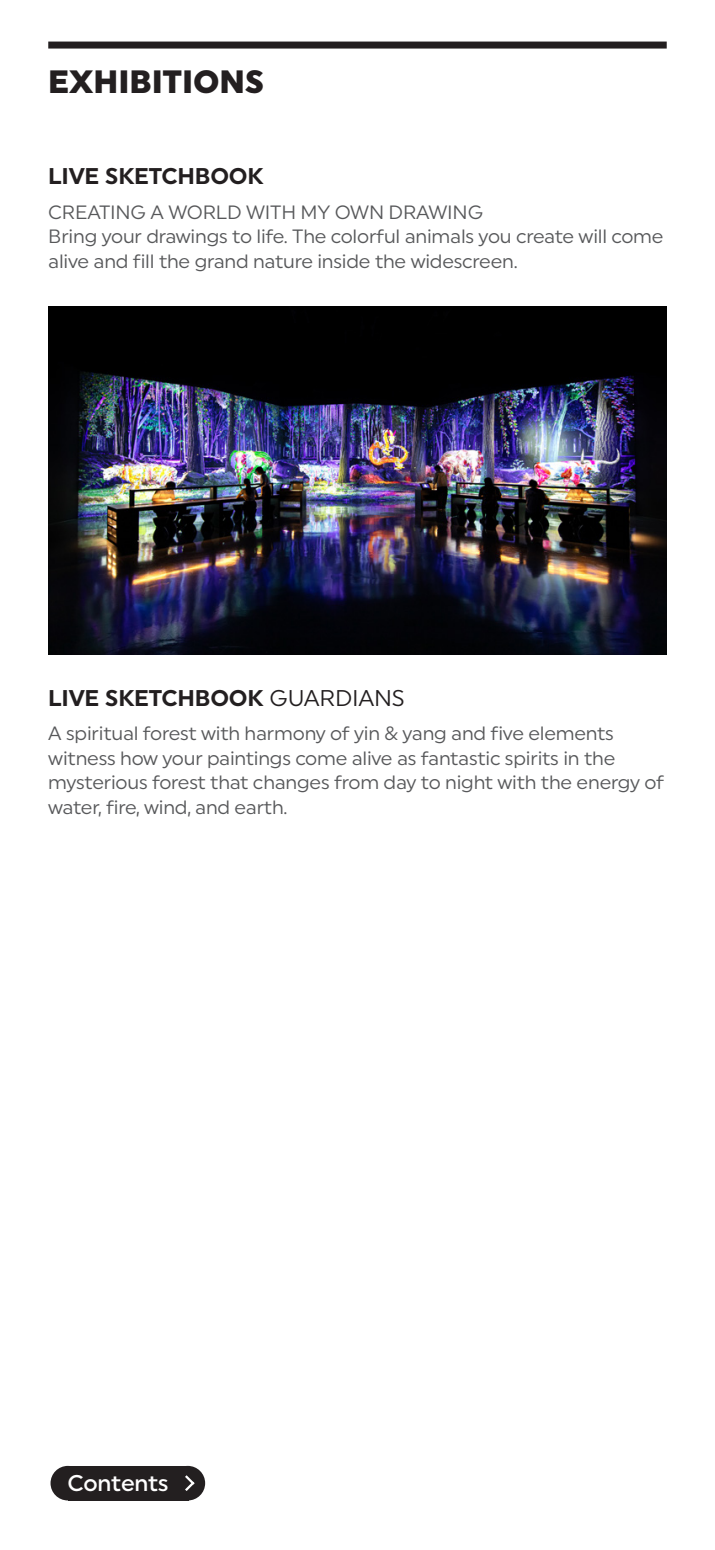
<style>
.page{position:relative;width:715px;height:1550px;background:#fff}
.page>*{position:absolute;margin:0;border:0;box-sizing:border-box;transform-origin:0 0}
.t1{font:900 32.2px "Uniform";color:#231f20}
.t2{font:700 22.75px "Uniform";letter-spacing:-.01em;color:#231f20}
.t3{font:500 22.75px "Uniform";letter-spacing:-.01em;color:#fff}
.t4{font:19.25px/24.5px "Uniform";letter-spacing:-.01em;color:#57585a}
.s1{font-weight:400}
.s2{font-style:inherit}
</style>
<div class="page">
<div style="left:48px;top:42px;width:619px;height:7px;background:#231f20"></div>
<img style="left:48px;top:307px;width:619px;height:347px">
<div style="left:68px;top:1466px;width:120px;height:34px;background:#231f20"></div>
<div style="left:171px;top:1466px;width:34px;height:34px;background:#231f20;border-radius:50%"></div>
<div style="left:51px;top:1466px;width:34px;height:34px;background:#231f20;border-radius:50%"></div>
<svg style="left:185px;top:1475px;width:10px;height:16px"></svg>
<p class="t1" style="left:48px;top:63px;width:217px">EXHIBITIONS</p>
<p class="t2" style="left:48px;top:163px;width:217px">LIVE SKETCHBOOK</p>
<p class="t4" style="left:48px;top:200px;width:437px">CREATING A WORLD WITH MY OWN DRAWING</p>
<p class="t4" style="left:48px;top:224px;width:617px">Bring your drawings to life. The colorful animals you create will come alive and fill the grand nature inside the widescreen.</p>
<p class="t2" style="left:48px;top:684px;width:358px">LIVE SKETCHBOOK <span class="s1">GUARDIANS</span></p>
<p class="t4" style="left:48px;top:721px;width:617px"><span class="s2">A</span> spiritual forest with harmony of yin &amp; yang and five elements witness how your paintings come alive as fantastic spirits in the mysterious forest that changes from day to night with the energy of water, fire, wind, and earth.</p>
<p class="t3" style="left:67px;top:1469px;width:103px">Contents</p>
</div>
